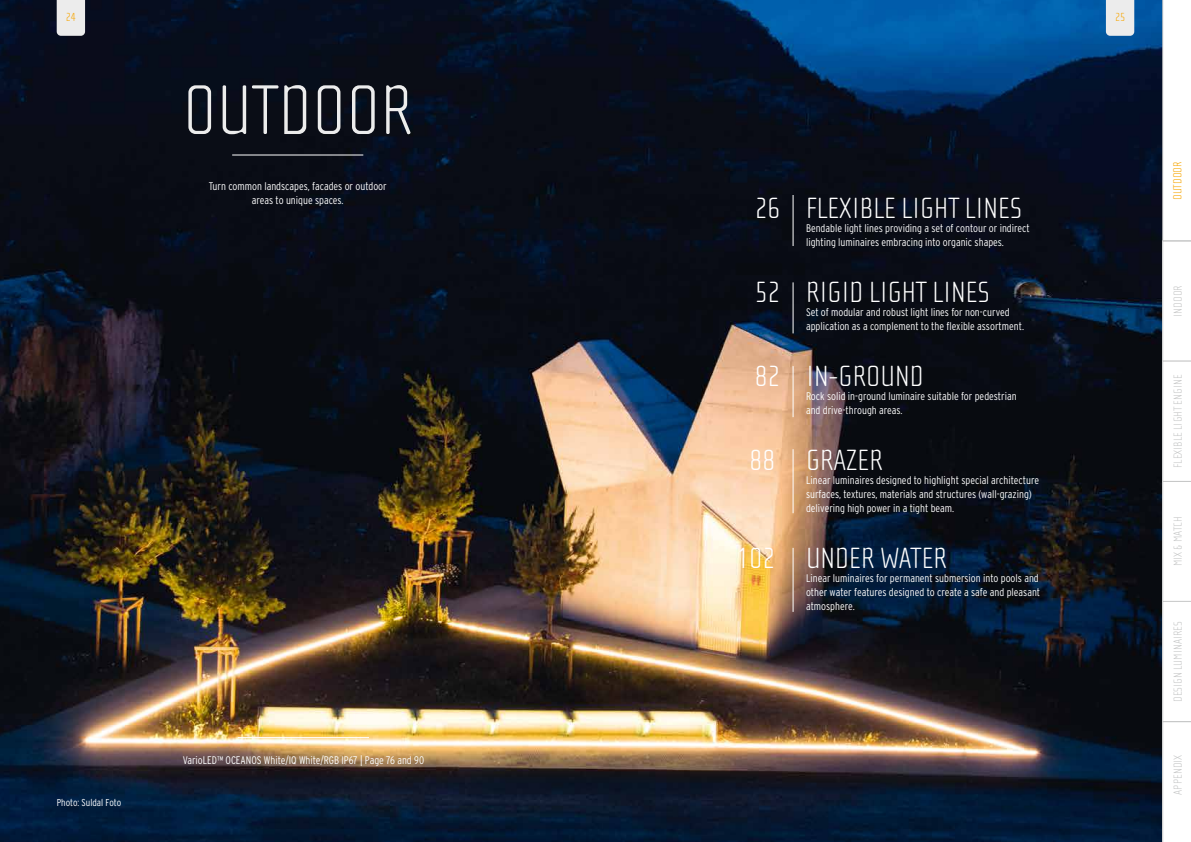
<style>
.page{position:relative;width:1191px;height:842px;background:#fff}
.page>*{position:absolute;margin:0;border:0;box-sizing:border-box;transform-origin:0 0}
.t1{font:100 72px "Cholla Sans OT";color:#ececec}
.t2{font:100 30px "Cholla Sans OT";color:#fff}
.t3{font:100 12px "Cholla Sans OT";color:#c5c6c6}
.t4{font:100 12px "Cholla Sans OT";color:#f7a500}
.t5{font:100 12px "Cholla Sans OT";letter-spacing:.02em;color:#c5c6c6}
.t6{font:300 condensed 11px/14px "Interstate";color:#fff}
.t7{font:300 condensed 10px "Interstate";color:#fff}
</style>
<div class="page">
<img style="left:0;top:0;width:1162px;height:842px">
<hr style="left:232px;top:154px;width:131px;height:1px;background:#fff">
<hr style="left:792px;top:282px;width:1px;height:51px;background:#fff">
<hr style="left:792px;top:195px;width:1px;height:51px;background:#fff">
<hr style="left:792px;top:366px;width:1px;height:51px;background:#fff">
<hr style="left:792px;top:449px;width:1px;height:64px;background:#fff">
<hr style="left:792px;top:548px;width:1px;height:64px;background:#fff">
<hr style="left:238px;top:737px;width:131px;height:1px;background:#fff">
<svg style="left:1106px;top:0;width:28px;height:36px"></svg>
<svg style="left:57px;top:0;width:28px;height:36px"></svg>
<svg style="left:1162px;top:0;width:29px;height:842px"></svg>
<p class="t4" style="left:66px;top:11px;width:12px">24</p>
<p class="t4" style="left:1115px;top:11px;width:12px">25</p>
<h1 class="t1" style="left:183px;top:71px;width:232px">OUTDOOR</h1>
<p class="t6" style="left:209px;top:179px;width:180px;text-align:center">Turn common landscapes, facades or outdoor areas to unique spaces.</p>
<p class="t7" style="left:57px;top:796px;width:66px">Photo: Suldal Foto</p>
<p class="t6" style="left:183px;top:753px;width:243px">VarioLED™ OCEANOS White/IQ White/RGB IP67 | Page 76 and 90</p>
<h2 class="t2" style="left:754px;top:192px;width:27px">26</h2>
<h2 class="t2" style="left:806px;top:192px;width:217px">FLEXIBLE LIGHT LINES</h2>
<p class="t6" style="left:806px;top:221px;width:225px">Bendable light lines providing a set of contour or indirect lighting luminaires embracing into organic shapes.</p>
<h2 class="t2" style="left:754px;top:276px;width:27px">52</h2>
<h2 class="t2" style="left:806px;top:276px;width:185px">RIGID LIGHT LINES</h2>
<p class="t6" style="left:806px;top:305px;width:219px">Set of modular and robust light lines for non-curved application as a complement to the flexible assortment.</p>
<h2 class="t2" style="left:754px;top:360px;width:27px">82</h2>
<h2 class="t2" style="left:806px;top:360px;width:119px">IN-GROUND</h2>
<p class="t6" style="left:806px;top:389px;width:212px">Rock solid in-ground luminaire suitable for pedestrian and drive-through areas.</p>
<h2 class="t2" style="left:749px;top:444px;width:27px">88</h2>
<h2 class="t2" style="left:806px;top:444px;width:78px">GRAZER</h2>
<p class="t6" style="left:806px;top:473px;width:234px">Linear luminaires designed to highlight special architecture surfaces, textures, materials and structures (wall-grazing) delivering high power in a tight beam.</p>
<h2 class="t2" style="left:737px;top:542px;width:40px">102</h2>
<h2 class="t2" style="left:806px;top:542px;width:143px">UNDER WATER</h2>
<p class="t6" style="left:806px;top:571px;width:236px">Linear luminaires for permanent submersion into pools and other water features designed to create a safe and pleasant atmosphere.</p>
<p class="t4" style="left:1171px;top:200px;width:40px;rotate:-90deg">OUTDOOR</p>
<p class="t3" style="left:1171px;top:317px;width:33px;rotate:-90deg">INDOOR</p>
<p class="t3" style="left:1171px;top:468px;width:95px;rotate:-90deg">FLEXIBLE LIGHT ENGINE</p>
<p class="t3" style="left:1171px;top:566px;width:51px;rotate:-90deg">MIX &amp; MATCH</p>
<p class="t3" style="left:1171px;top:702px;width:82px;rotate:-90deg">DESIGN LUMINAIRES</p>
<p class="t5" style="left:1171px;top:795px;width:42px;rotate:-90deg">APPENDIX</p>
</div>
